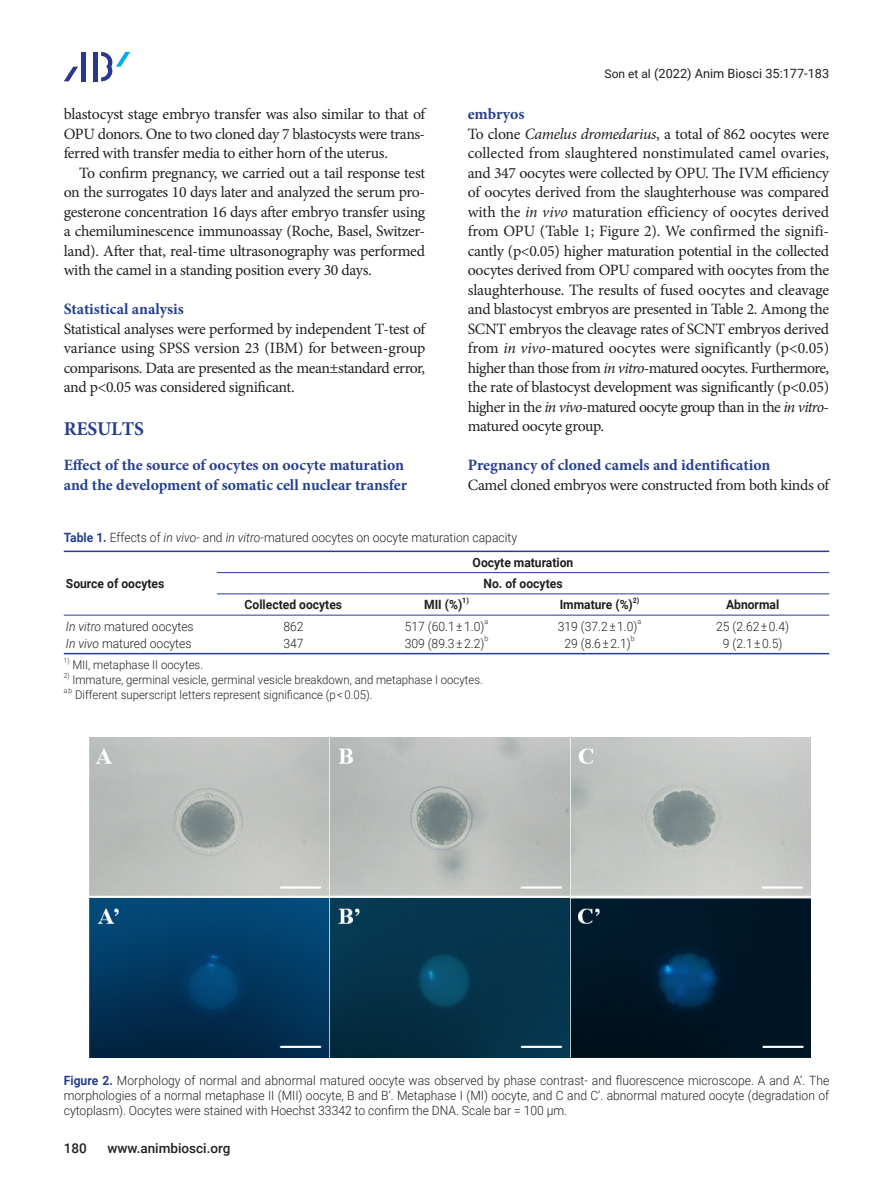
<style>
.page{position:relative;width:893px;height:1191px;background:#fff}
.page>*{position:absolute;margin:0;border:0;box-sizing:border-box;transform-origin:0 0}
.대제목{font:700 19.5px "Minion Pro";letter-spacing:-.01em;color:#253f8e}
.본문{font:15.75px/19.5px "Minion Pro";letter-spacing:-.025em;color:#231f20;text-align:justify}
.중제목{font:700 15.75px/19.5px "Minion Pro";color:#253f8e}
.t1{font:500 13.5px "Roboto";color:#231f20}
.표_그림__제목{font:300 12.75px/15px "Roboto";color:#231f20;text-align:justify;scale:.95 1}
.표본문{font:300 12.75px "Roboto";color:#231f20;scale:.95 1}
.표_항목{font:700 12.75px "Roboto";color:#231f20;scale:.95 1}
.t2{font:12.75px "Roboto";color:#231f20}
.표_풋노트{font:300 12px "Roboto";color:#231f20;scale:.95 1}
.표_항목-2{font:700 7.5px "Roboto";color:#231f20;scale:.95 1}
.표본문-2{font:300 7.5px "Roboto";color:#231f20;scale:.95 1}
.표_풋노트-2{font:300 7.05px "Roboto";color:#231f20;scale:.95 1}
.s1{font-size:12px}
.s2{font-style:italic}
.s3{font-weight:700;color:#253f8e}
</style>
<div class="page">
<div style="left:93px;top:52px;width:5px;height:29px;background:#283890"></div>
<hr style="left:82px;top:52px;width:4px;height:29px;background:#283890">
<svg style="left:64px;top:67px;width:14px;height:14px"></svg>
<svg style="left:101px;top:52px;width:29px;height:29px"></svg>
<img style="left:89px;top:737px;width:722px;height:320px">
<hr style="left:64px;top:550px;width:153px;height:2px;background:#253f8e">
<hr style="left:217px;top:550px;width:153px;height:2px;background:#253f8e">
<hr style="left:370px;top:550px;width:153px;height:2px;background:#253f8e">
<hr style="left:523px;top:550px;width:153px;height:2px;background:#253f8e">
<hr style="left:676px;top:550px;width:153px;height:2px;background:#253f8e">
<hr style="left:217px;top:572px;width:153px;height:1px;background:#253f8e">
<hr style="left:370px;top:572px;width:153px;height:1px;background:#253f8e">
<hr style="left:523px;top:572px;width:153px;height:1px;background:#253f8e">
<hr style="left:676px;top:572px;width:153px;height:1px;background:#253f8e">
<hr style="left:217px;top:593px;width:153px;height:1px;background:#253f8e">
<hr style="left:370px;top:593px;width:153px;height:1px;background:#253f8e">
<hr style="left:523px;top:593px;width:153px;height:1px;background:#253f8e">
<hr style="left:676px;top:593px;width:153px;height:1px;background:#253f8e">
<hr style="left:64px;top:615px;width:153px;height:1px;background:#253f8e">
<hr style="left:217px;top:615px;width:153px;height:1px;background:#253f8e">
<hr style="left:370px;top:615px;width:153px;height:1px;background:#253f8e">
<hr style="left:523px;top:615px;width:153px;height:1px;background:#253f8e">
<hr style="left:676px;top:615px;width:153px;height:1px;background:#253f8e">
<hr style="left:64px;top:653px;width:153px;height:1px;background:#253f8e">
<hr style="left:217px;top:653px;width:153px;height:1px;background:#253f8e">
<hr style="left:370px;top:653px;width:153px;height:1px;background:#253f8e">
<hr style="left:523px;top:653px;width:153px;height:1px;background:#253f8e">
<hr style="left:676px;top:653px;width:153px;height:1px;background:#253f8e">
<p class="본문" style="left:64px;top:105px;width:363px">blastocyst stage embryo transfer was also similar to that of OPU donors. One to two cloned day 7 blastocysts were trans&shy;ferred with transfer media to either horn of the uterus.</p>
<p class="본문" style="left:64px;top:163px;width:363px;text-indent:15px">To confirm pregnancy, we carried out a tail response test on the surrogates 10 days later and analyzed the serum pro&shy;gesterone concentration 16 days after embryo transfer using a chemiluminescence immunoassay (Roche, Basel, Switzer&shy;land). After that, real-time ultrasonography was performed with the camel in a standing position every 30 days.</p>
<p class="중제목" style="left:64px;top:299px;width:122px">Statistical analysis</p>
<p class="본문" style="left:64px;top:319px;width:363px">Statistical analyses were performed by independent T-test of variance using SPSS version 23 (IBM) for between-group comparisons. Data are presented as the mean±standard error, and p&lt;0.05 was considered significant.</p>
<p class="대제목" style="left:64px;top:414px;width:82px">RESULTS</p>
<p class="중제목" style="left:64px;top:455px;width:345px">Effect of the source of oocytes on oocyte maturation and the development of somatic cell nuclear transfer</p>
<p class="t2" style="left:605px;top:65px;width:226px"><span class="s1">Son et al</span> (2022) Anim Biosci 35:177-183</p>
<p class="중제목" style="left:468px;top:104px;width:58px">embryos</p>
<p class="본문" style="left:468px;top:124px;width:363px">To clone <span class="s2">Camelus dromedarius</span>, a total of 862 oocytes were collected from slaughtered nonstimulated camel ovaries, and 347 oocytes were collected by OPU. The IVM efficiency of oocytes derived from the slaughterhouse was compared with the <span class="s2">in vivo</span> maturation efficiency of oocytes derived from OPU (Table 1; Figure 2). We confirmed the signifi&shy;cantly (p&lt;0.05) higher maturation potential in the collected oocytes derived from OPU compared with oocytes from the slaughterhouse. The results of fused oocytes and cleavage and blastocyst embryos are presented in Table 2. Among the SCNT embryos the cleavage rates of SCNT embryos derived from <span class="s2">in vivo</span>-matured oocytes were significantly (p&lt;0.05) higher than those from <span class="s2">in vitro</span>-matured oocytes. Furthermore, the rate of blastocyst development was significantly (p&lt;0.05) higher in the <span class="s2">in vivo</span>-matured oocyte group than in the <span class="s2">in vitro&shy;</span>matured oocyte group.</p>
<p class="중제목" style="left:468px;top:455px;width:304px">Pregnancy of cloned camels and identification</p>
<p class="본문" style="left:468px;top:475px;width:363px">Camel cloned embryos were constructed from both kinds of</p>
<p class="표_그림__제목" style="left:64px;top:530px;width:479px"><span class="s3">Table 1.</span> Effects of <span class="s2">in vivo</span>- and <span class="s2">in vitro</span>-matured oocytes on oocyte maturation capacity</p>
<p class="표_항목" style="left:66px;top:574px;width:105px">Source of oocytes</p>
<p class="표_항목" style="left:473px;top:553px;width:108px">Oocyte maturation</p>
<p class="표_항목" style="left:483px;top:574px;width:85px">No. of oocytes</p>
<p class="표_항목" style="left:245px;top:595px;width:104px">Collected oocytes</p>
<p class="표_항목" style="left:424px;top:595px;width:42px">MII (%)</p>
<p class="표_항목-2" style="left:462px;top:595px;width:8px">1)</p>
<p class="표_항목" style="left:560px;top:595px;width:79px">Immature (%)</p>
<p class="표_항목-2" style="left:633px;top:595px;width:8px">2)</p>
<p class="표_항목" style="left:726px;top:595px;width:58px">Abnormal</p>
<p class="표본문" style="left:66px;top:617px;width:136px"><span class="s2">In vitro</span> matured oocytes</p>
<p class="표본문" style="left:283px;top:617px;width:23px">862</p>
<p class="표본문" style="left:405px;top:617px;width:85px">517 (60.1 ± 1.0)</p>
<p class="표본문-2" style="left:484px;top:616px;width:5px">a</p>
<p class="표본문" style="left:558px;top:617px;width:85px">319 (37.2 ± 1.0)</p>
<p class="표본문-2" style="left:637px;top:616px;width:5px">a</p>
<p class="표본문" style="left:716px;top:617px;width:78px">25 (2.62 ± 0.4)</p>
<p class="표본문" style="left:66px;top:634px;width:134px"><span class="s2">In vivo</span> matured oocytes</p>
<p class="표본문" style="left:283px;top:634px;width:23px">347</p>
<p class="표본문" style="left:405px;top:634px;width:85px">309 (89.3 ± 2.2)</p>
<p class="표본문-2" style="left:484px;top:633px;width:6px">b</p>
<p class="표본문" style="left:564px;top:634px;width:71px">29 (8.6 ± 2.1)</p>
<p class="표본문-2" style="left:631px;top:633px;width:6px">b</p>
<p class="표본문" style="left:723px;top:634px;width:64px">9 (2.1 ± 0.5)</p>
<p class="표_풋노트-2" style="left:64px;top:655px;width:8px">1)</p>
<p class="표_풋노트" style="left:72px;top:656px;width:139px">MII, metaphase II oocytes.</p>
<p class="표_풋노트-2" style="left:64px;top:670px;width:8px">2)</p>
<p class="표_풋노트" style="left:72px;top:671px;width:434px">Immature, germinal vesicle, germinal vesicle breakdown, and metaphase I oocytes.</p>
<p class="표_풋노트-2" style="left:64px;top:685px;width:10px">a,b</p>
<p class="표_풋노트" style="left:75px;top:686px;width:315px">Different superscript letters represent significance (p &lt; 0.05).</p>
<p class="표_그림__제목" style="left:64px;top:1072px;width:807px"><span class="s3">Figure 2.</span> Morphology of normal and abnormal matured oocyte was observed by phase contrast- and fluorescence microscope. A and A’. The morphologies of a normal metaphase II (MII) oocyte, B and B’. Metaphase I (MI) oocyte, and C and C’. abnormal matured oocyte (degradation of cytoplasm). Oocytes were stained with Hoechst 33342 to confirm the DNA. Scale bar = 100 μm.</p>
<p class="t1" style="left:64px;top:1138px;width:25px">180</p>
<p class="t1" style="left:107px;top:1138px;width:125px">www.animbiosci.org</p>
</div>
